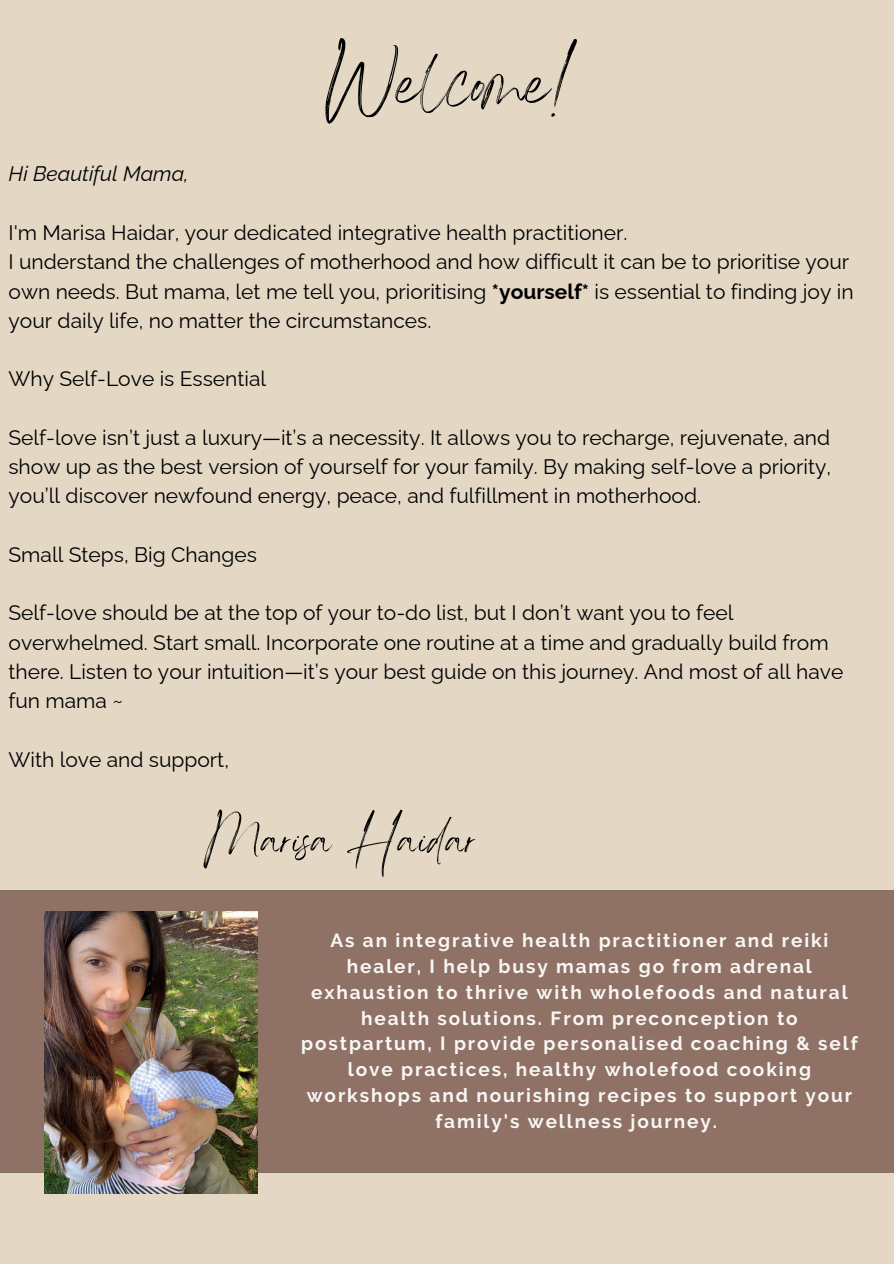
<style>
.page{position:relative;width:894px;height:1264px;background:#fff}
.page>*{position:absolute;margin:0;border:0;box-sizing:border-box;transform-origin:0 0}
.t1{font:93.3px "Angella White";color:#000}
.t2{font:58.65px "Angella White";color:#000}
.t3{font:21px/29.2px "Raleway";color:#000}
.t4{font:italic 21px "Raleway";color:#000}
.t5{font:700 19.05px/25.8px "Raleway";letter-spacing:.1em;color:#f8f7f4;text-align:center}
.s1{font-weight:700}
</style>
<div class="page">
<div style="left:0;top:0;width:893px;height:1263px;background:#e4d8c5"></div>
<div style="left:0;top:890px;width:893px;height:282px;background:#8f7166"></div>
<img style="left:45px;top:911px;width:212px;height:282px">
<p class="t1" style="left:325px;top:24px;width:253px">Welcome!</p>
<p class="t4" style="left:9px;top:162px;width:181px">Hi Beautiful Mama,</p>
<p class="t3" style="left:9px;top:218px;width:620px">I'm Marisa Haidar, your dedicated integrative health practitioner.</p>
<p class="t3" style="left:9px;top:247px;width:846px">I understand the challenges of motherhood and how difficult it can be to prioritise your own needs. But mama, let me tell you, prioritising <span class="s1">*yourself*</span> is essential to finding joy in your daily life, no matter the circumstances.</p>
<p class="t3" style="left:9px;top:364px;width:259px">Why Self-Love is Essential</p>
<p class="t3" style="left:9px;top:423px;width:824px;text-align:justify">Self-love isn’t just a luxury—it’s a necessity. It allows you to recharge, rejuvenate, and show up as the best version of yourself for your family. By making self-love a priority, you’ll discover newfound energy, peace, and fulfillment in motherhood.</p>
<p class="t3" style="left:9px;top:540px;width:250px">Small Steps, Big Changes</p>
<p class="t3" style="left:9px;top:598px;width:836px">Self-love should be at the top of your to-do list, but I don’t want you to feel overwhelmed. Start small. Incorporate one routine at a time and gradually build from there. Listen to your intuition—it’s your best guide on this journey. And most of all have fun mama ~</p>
<p class="t3" style="left:9px;top:744px;width:222px">With love and support,</p>
<h3 class="t2" style="left:203px;top:803px;width:275px">Marisa Haidar</h3>
<h2 class="t5" style="left:301px;top:927px;width:558px">As an integrative health practitioner and reiki healer, I help busy mamas go from adrenal exhaustion to thrive with wholefoods and natural health solutions. From preconception to postpartum, I provide personalised coaching &amp; self love practices, healthy wholefood cooking workshops and nourishing recipes to support your family's wellness journey.</h2>
</div>
